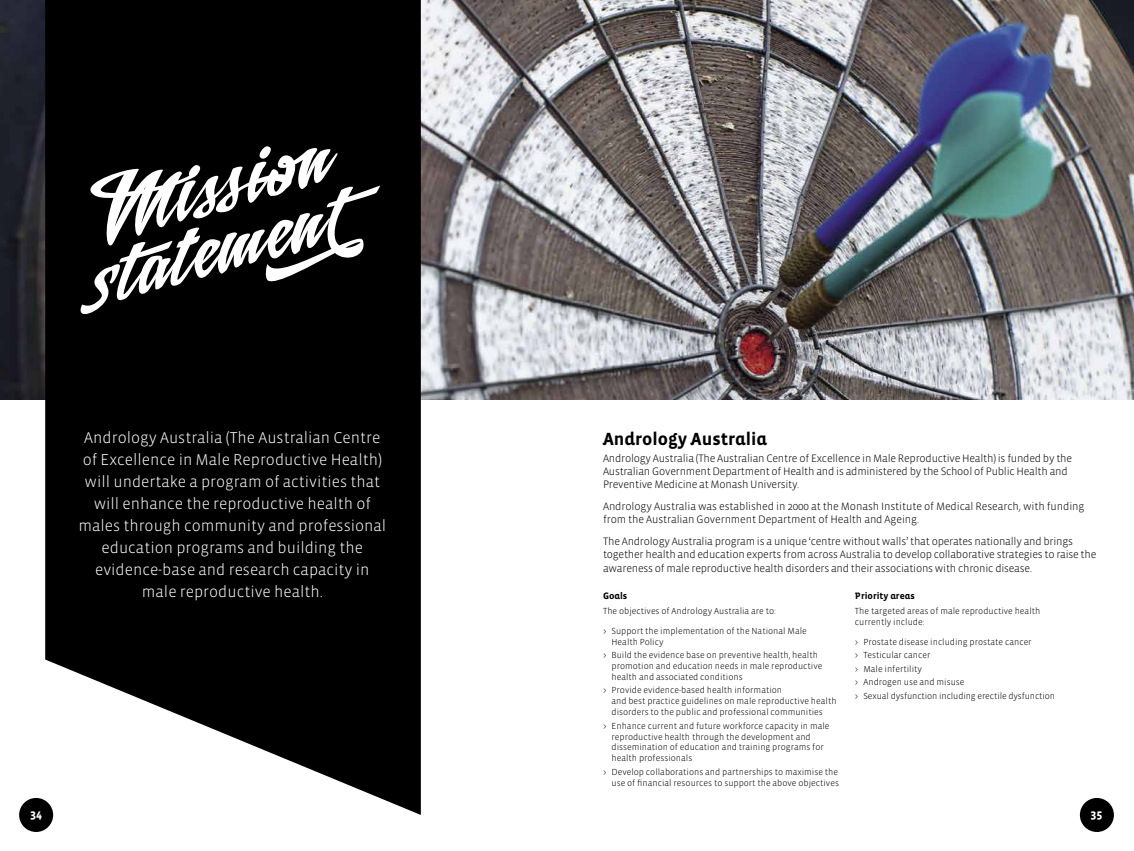
<style>
.page{position:relative;width:1134px;height:851px;background:#fff}
.page>*{position:absolute;margin:0;border:0;box-sizing:border-box;transform-origin:0 0}
.t1{font:italic 61px/60.8px "Letrista Script";color:#fff;scale:1.19 1}
.t2{font:700 18px "Vista Sans Alt";color:#000}
.t3{font:300 16px/22px "Vista Sans";color:#fff;text-align:center}
.t4{font:700 12px "Vista Sans";color:#fff}
.t5{font:300 11px/13.2px "Vista Sans";letter-spacing:-.02em;color:#000}
.t6{font:700 9.5px "Vista Sans Alt";color:#000}
.t7{font:300 9px/10.8px "Vista Sans";color:#000}
</style>
<div class="page">
<img style="left:0;top:0;width:1134px;height:400px">
<svg style="left:45px;top:0;width:376px;height:814px;background:#191919"></svg>
<div style="left:19px;top:797px;width:34px;height:34px;background:#000;border-radius:50%"></div>
<div style="left:1080px;top:797px;width:34px;height:34px;background:#000;border-radius:50%"></div>
<div style="left:80px;top:149px;width:124px;height:113px;background:#000"></div>
<h1 class="t1" style="left:65px;top:190px;width:222px;text-indent:124px;rotate:-15deg">ss ion statement</h1>
<p class="t3" style="left:78px;top:426px;width:309px">Andrology Australia (The Australian Centre of Excellence in Male Reproductive Health) will undertake a program of activities that will enhance the reproductive health of males through community and professional education programs and building the evidence-base and research capacity in male reproductive health.</p>
<h2 class="t2" style="left:603px;top:429px;width:165px">Andrology Australia</h2>
<p class="t5" style="left:603px;top:452px;width:471px">Andrology Australia (The Australian Centre of Excellence in Male Reproductive Health) is funded by the<br>Australian Government Department of Health and is administered by the School of Public Health and<br>Preventive Medicine at Monash University.</p>
<p class="t5" style="left:603px;top:500px;width:483px">Andrology Australia was established in 2000 at the Monash Institute of Medical Research, with funding from the Australian Government Department of Health and Ageing.</p>
<p class="t5" style="left:603px;top:535px;width:495px">The Andrology Australia program is a unique ‘centre without walls’ that operates nationally and brings together health and education experts from across Australia to develop collaborative strategies to raise the awareness of male reproductive health disorders and their associations with chronic disease.</p>
<p class="t6" style="left:603px;top:591px;width:26px">Goals</p>
<p class="t7" style="left:603px;top:602px;width:205px;line-height:19.3px">The objectives of Andrology Australia are to:<br>&gt; Support the implementation of the National Male</p>
<p class="t7" style="left:603px;top:634px;width:216px;line-height:13.6px;text-indent:9px">Health Policy<br>&gt; Build the evidence base on preventive health, health</p>
<p class="t7" style="left:611px;top:660px;width:212px">promotion and education needs in male reproductive health and associated conditions</p>
<p class="t7" style="left:611px;top:685px;width:227px;text-indent:-9px">&gt; Provide evidence-based health information<br>and best practice guidelines on male reproductive health disorders to the public and professional communities</p>
<p class="t7" style="left:611px;top:720px;width:220px;text-indent:-9px">&gt; Enhance current and future workforce capacity in male reproductive health through the development and dissemination of education and training programs for health professionals</p>
<p class="t7" style="left:603px;top:766px;width:237px;text-align:right">&gt; Develop collaborations and partnerships to maximise the use of financial resources to support the above objectives</p>
<p class="t6" style="left:855px;top:591px;width:61px">Priority areas</p>
<p class="t7" style="left:855px;top:606px;width:187px">The targeted areas of male reproductive health currently include:</p>
<p class="t7" style="left:855px;top:634px;width:202px;line-height:13.6px">&gt; Prostate disease including prostate cancer<br>&gt; Testicular cancer<br>&gt; Male infertility<br>&gt; Androgen use and misuse<br>&gt; Sexual dysfunction including erectile dysfunction</p>
<h3 class="t4" style="left:30px;top:807px;width:13px">34</h3>
<h3 class="t4" style="left:1090px;top:807px;width:13px">35</h3>
</div>
